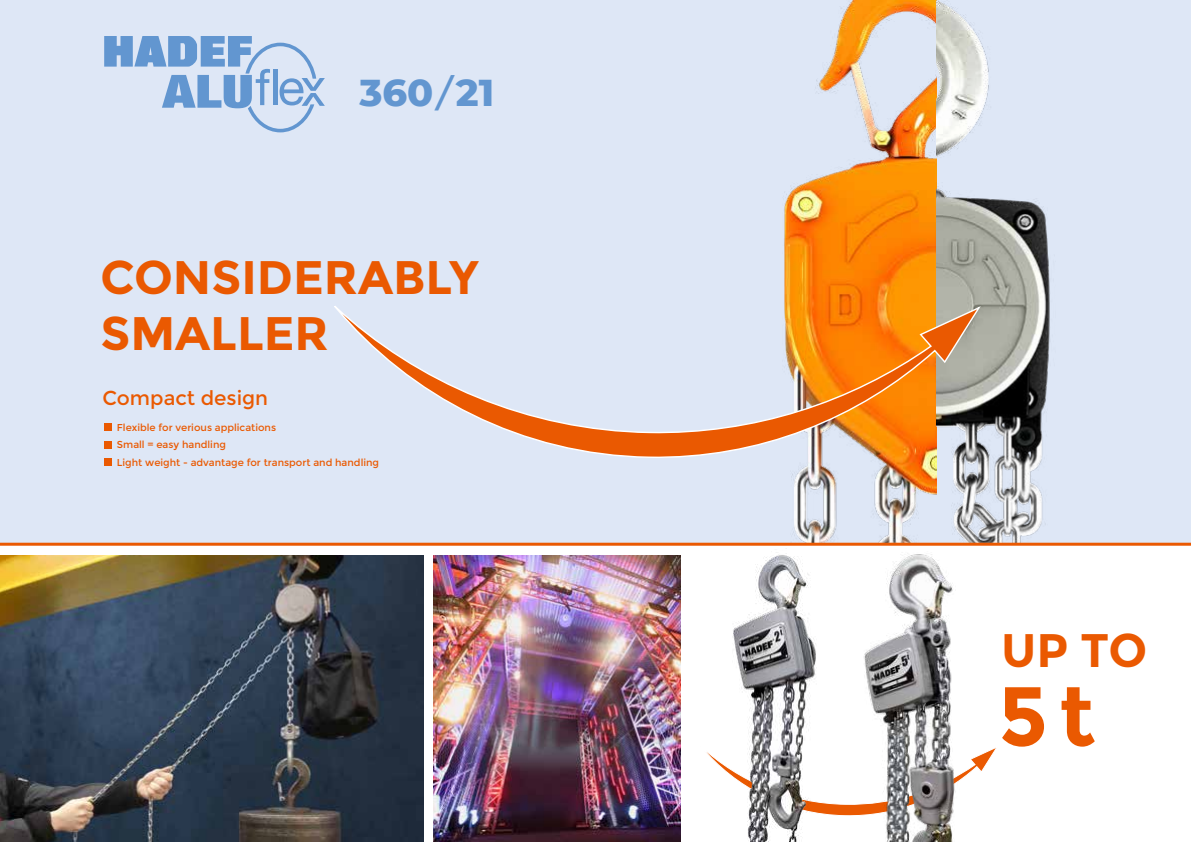
<style>
.page{position:relative;width:1191px;height:842px;background:#fff}
.page>*{position:absolute;margin:0;border:0;box-sizing:border-box;transform-origin:0 0}
.t1{font:700 84px "Montserrat";color:#ea5901}
.t2{font:700 47px/56.4px "Montserrat";color:#ea5901}
.t3{font:800 38.2px "Montserrat";color:#6296d0}
.t4{font:20px "Montserrat";color:#ea5901}
.t5{font:10px/17.7px "Montserrat";color:#ea5901}
.s1{font-weight:400}
</style>
<div class="page">
<div style="left:0;top:0;width:1191px;height:544px;background:#dee7f6"></div>
<img style="left:784px;top:0;width:307px;height:543px">
<hr style="left:0;top:543px;width:1191px;height:3px;background:#ea5901">
<svg style="left:334px;top:290px;width:648px;height:171px"></svg>
<svg style="left:706px;top:747px;width:291px;height:69px"></svg>
<img style="left:0;top:555px;width:423px;height:287px">
<div style="left:104px;top:424px;width:7px;height:7px;background:#ea5901"></div>
<div style="left:104px;top:441px;width:7px;height:7px;background:#ea5901"></div>
<div style="left:104px;top:459px;width:7px;height:7px;background:#ea5901"></div>
<svg style="left:104px;top:36px;width:221px;height:96px"></svg>
<img style="left:860px;top:527px;width:101px;height:315px">
<img style="left:732px;top:540px;width:84px;height:302px">
<img style="left:433px;top:555px;width:248px;height:287px">
<h3 class="t3" style="left:359px;top:64px;width:136px">360<span class="s1">/</span>21</h3>
<h2 class="t2" style="left:100px;top:249px;width:379px">CONSIDERABLY<br>SMALLER</h2>
<h3 class="t4" style="left:102px;top:387px;width:167px">Compact design</h3>
<p class="t5" style="left:117px;top:418px;width:264px">Flexible for verious applications<br>Small = easy handling<br>Light weight - advantage for transport and handling</p>
<h2 class="t2" style="left:1001px;top:622px;width:148px">UP TO</h2>
<h1 class="t1" style="left:998px;top:666px;width:99px">5t</h1>
</div>
